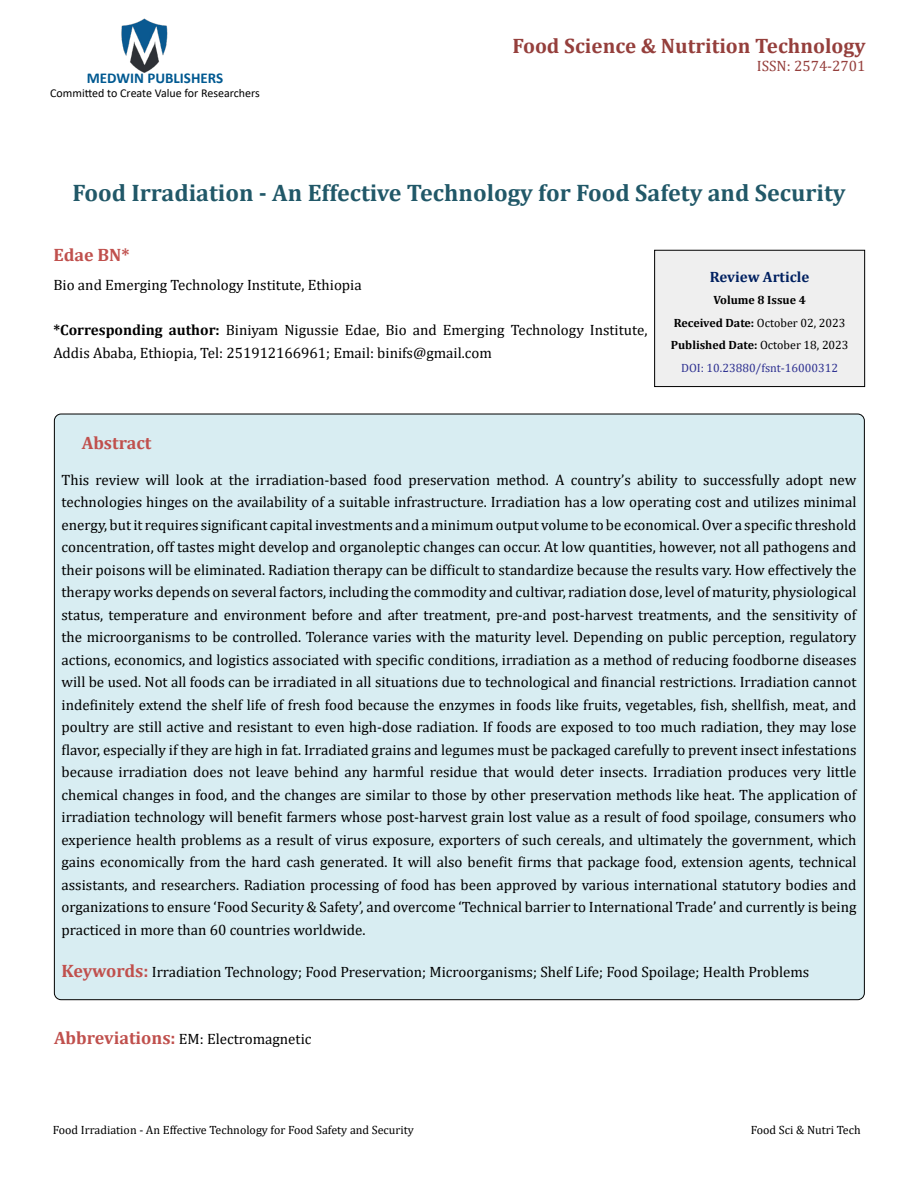
<style>
.page{position:relative;width:918px;height:1188px;background:#fff}
.page>*{position:absolute;margin:0;border:0;box-sizing:border-box;transform-origin:0 0}
.t1{font:700 24px "Cambria";color:#215868}
.t2{font:700 21px "Cambria";color:#953f3c}
.t3{font:700 18px "Cambria";color:#c0504d}
.t4{font:15px/22.5px "Cambria";color:#000}
.t5{font:700 15px "Calibri";color:#005991}
.t6{font:15px "Cambria";color:#953f3c}
.t7{font:700 15px "Cambria";color:#002060}
.t8{font:700 12px/22.5px "Cambria";color:#000;text-align:center}
.t9{font:12px "Cambria";color:#000}
.t10{font:12px "Calibri";color:#000}
.s1{font-weight:700}
.s2{font-weight:400}
.s3{font-weight:400;color:#2e3191}
.s4{font-weight:700;font-size:18px;color:#c0504d}
</style>
<div class="page">
<img style="left:121px;top:18px;width:47px;height:55px">
<div style="left:655px;top:250px;width:210px;height:137px;background:#efefef"></div>
<div style="left:654px;top:250px;width:211px;height:137px;border:1px solid #000"></div>
<div style="left:54px;top:414px;width:810px;height:586px;background:#d8edf2;border-radius:7px"></div>
<p class="t5" style="left:87px;top:67px;width:138px">MEDWIN PUBLISHERS</p>
<p class="t10" style="left:50px;top:85px;width:211px">Committed to Create Value for Researchers</p>
<h2 class="t2" style="left:513px;top:31px;width:354px">Food Science &amp; Nutrition Technology</h2>
<p class="t6" style="left:757px;top:57px;width:110px">ISSN: 2574-2701</p>
<h1 class="t1" style="left:72px;top:176px;width:775px">Food Irradiation - An Effective Technology for Food Safety and Security</h1>
<p class="t3" style="left:53px;top:242px;width:78px">Edae BN*</p>
<p class="t4" style="left:53px;top:274px;width:310px">Bio and Emerging Technology Institute, Ethiopia</p>
<p class="t4" style="left:53px;top:319px;width:596px"><span class="s1">*Corresponding author:</span> Biniyam Nigussie Edae, Bio and Emerging Technology Institute,<br>Addis Ababa, Ethiopia, Tel: 251912166961; Email: binifs@gmail.com</p>
<p class="t7" style="left:710px;top:266px;width:101px">Review Article</p>
<p class="t8" style="left:671px;top:289px;width:179px">Volume 8 Issue 4<br>Received Date: <span class="s2">October 02, 2023<br></span>Published Date: <span class="s2">October 18, 2023<br></span><span class="s3">DOI: 10.23880/fsnt-16000312</span></p>
<p class="t3" style="left:82px;top:430px;width:71px">Abstract</p>
<p class="t4" style="left:62px;top:468px;width:797px;text-align:justify">This review will look at the irradiation-based food preservation method. A country’s ability to successfully adopt new technologies hinges on the availability of a suitable infrastructure. Irradiation has a low operating cost and utilizes minimal energy, but it requires significant capital investments and a minimum output volume to be economical. Over a specific threshold concentration, off tastes might develop and organoleptic changes can occur. At low quantities, however, not all pathogens and their poisons will be eliminated. Radiation therapy can be difficult to standardize because the results vary. How effectively the therapy works depends on several factors, including the commodity and cultivar, radiation dose, level of maturity, physiological status, temperature and environment before and after treatment, pre-and post-harvest treatments, and the sensitivity of the microorganisms to be controlled. Tolerance varies with the maturity level. Depending on public perception, regulatory actions, economics, and logistics associated with specific conditions, irradiation as a method of reducing foodborne diseases will be used. Not all foods can be irradiated in all situations due to technological and financial restrictions. Irradiation cannot indefinitely extend the shelf life of fresh food because the enzymes in foods like fruits, vegetables, fish, shellfish, meat, and poultry are still active and resistant to even high-dose radiation. If foods are exposed to too much radiation, they may lose flavor, especially if they are high in fat. Irradiated grains and legumes must be packaged carefully to prevent insect infestations because irradiation does not leave behind any harmful residue that would deter insects. Irradiation produces very little chemical changes in food, and the changes are similar to those by other preservation methods like heat. The application of irradiation technology will benefit farmers whose post-harvest grain lost value as a result of food spoilage, consumers who experience health problems as a result of virus exposure, exporters of such cereals, and ultimately the government, which gains economically from the hard cash generated. It will also benefit firms that package food, extension agents, technical assistants, and researchers. Radiation processing of food has been approved by various international statutory bodies and organizations to ensure ‘Food Security &amp; Safety’, and overcome ‘Technical barrier to International Trade’ and currently is being practiced in more than 60 countries worldwide.</p>
<p class="t4" style="left:62px;top:961px;width:749px"><span class="s4">Keywords:</span> Irradiation Technology; Food Preservation; Microorganisms; Shelf Life; Food Spoilage; Health Problems</p>
<p class="t4" style="left:54px;top:1028px;width:259px"><span class="s4">Abbreviations:</span> EM: Electromagnetic</p>
<p class="t9" style="left:53px;top:1123px;width:363px">Food Irradiation - An Effective Technology for Food Safety and Security</p>
<p class="t9" style="left:751px;top:1123px;width:111px">Food Sci &amp; Nutri Tech</p>
</div>
